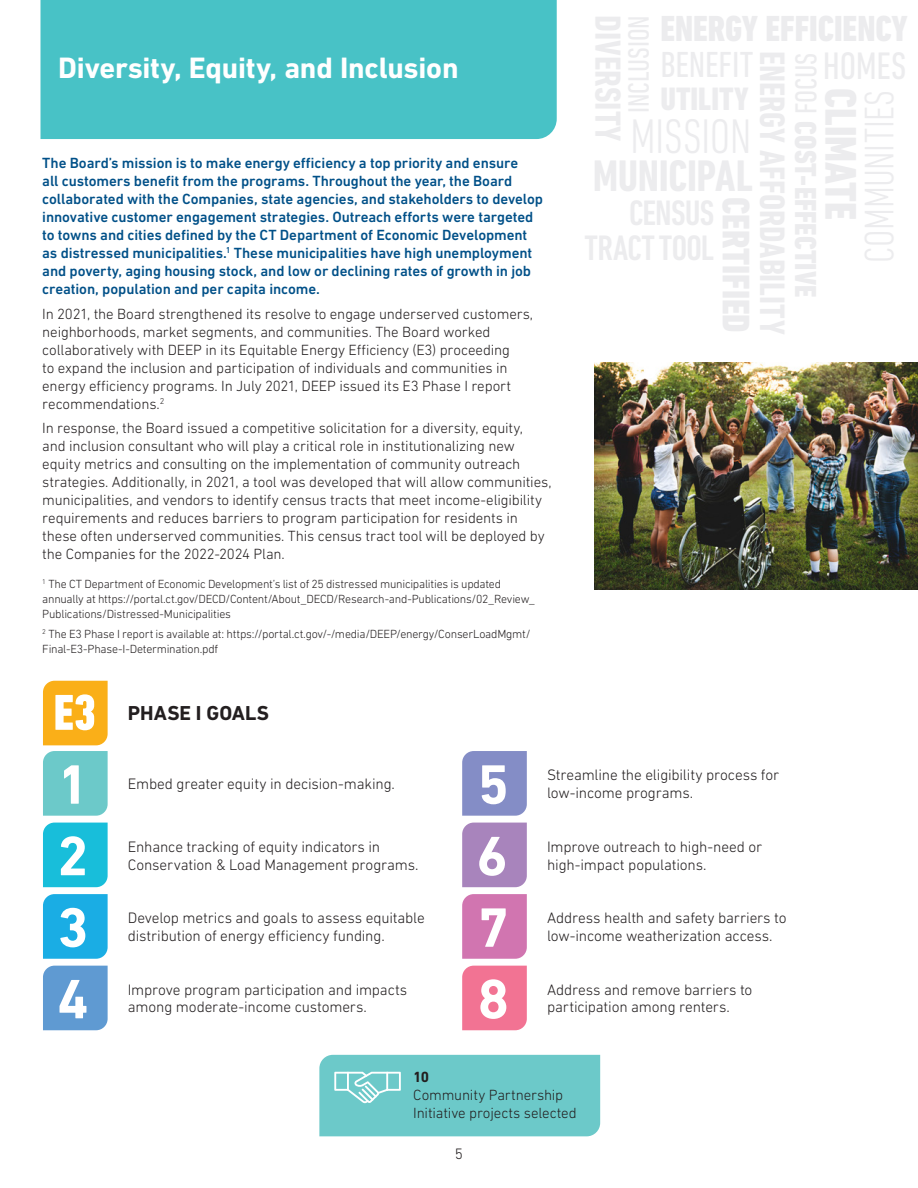
<style>
.page{position:relative;width:918px;height:1188px;background:#fff}
.page>*{position:absolute;margin:0;border:0;box-sizing:border-box;transform-origin:0 0}
.t1{font:700 56.4px "DIN Next LT Pro";color:#fff}
.t2{font:800 condensed 51.3px "DIN Next LT Pro";color:#fff}
.t3{font:700 30px "DIN Next LT Pro";letter-spacing:-.005em;color:#fff}
.t4{font:700 20.55px "DIN Next LT Pro";letter-spacing:.005em;color:#231f20}
.t5{font:300 15.45px/18px "DIN Next LT Pro";letter-spacing:-.01em;color:#231f20}
.t6{font:300 15.3px "DIN Next LT Pro";color:#231f20}
.t7{font:300 15px/18px "DIN Next LT Pro";letter-spacing:-.01em;color:#231f20}
.t8{font:500 15px/18px "DIN Next LT Pro";letter-spacing:-.005em;color:#005088}
.Footnotes{font:300 12px/15px "DIN Next LT Pro";letter-spacing:-.02em;color:#231f20}
.s1{font-weight:700}
</style>
<div class="page">
<div style="left:40px;top:0;width:517px;height:139px;background:#48c2c6"></div>
<div style="left:43px;top:751px;width:65px;height:65px;background:#6cc9c9"></div>
<div style="left:43px;top:681px;width:65px;height:64px;background:#faaf18"></div>
<div style="left:462px;top:751px;width:65px;height:65px;background:#848dc6"></div>
<div style="left:43px;top:823px;width:65px;height:64px;background:#18beda"></div>
<div style="left:462px;top:823px;width:65px;height:64px;background:#a884bc"></div>
<div style="left:43px;top:894px;width:65px;height:65px;background:#1aade4"></div>
<svg style="left:462px;top:894px;width:65px;height:65px;background:#d278b1"></svg>
<div style="left:43px;top:966px;width:65px;height:64px;background:#5f9ad2"></div>
<div style="left:462px;top:966px;width:65px;height:64px;background:#f27393"></div>
<div style="left:319px;top:1055px;width:281px;height:81px;background:#6cc9c9"></div>
<img style="left:594px;top:363px;width:324px;height:227px">
<p class="t3" style="left:58px;top:50px;width:402px">Diversity, Equity, and Inclusion</p>
<p class="t8" style="left:42px;top:154px;width:502px">The Board’s mission is to make energy efficiency a top priority and ensure<br>all customers benefit from the programs. Throughout the year, the Board collaborated with the Companies, state agencies, and stakeholders to develop innovative customer engagement strategies. Outreach efforts were targeted to towns and cities defined by the CT Department of Economic Development as distressed municipalities.<sup>1</sup> These municipalities have high unemployment and poverty, aging housing stock, and low or declining rates of growth in job creation, population and per capita income.</p>
<p class="t7" style="left:42px;top:304px;width:492px">In 2021, the Board strengthened its resolve to engage underserved customers, neighborhoods, market segments, and communities. The Board worked collaboratively with DEEP in its Equitable Energy Efficiency (E3) proceeding<br>to expand the inclusion and participation of individuals and communities in energy efficiency programs. In July 2021, DEEP issued its E3 Phase I report recommendations.<sup>2</sup></p>
<p class="t7" style="left:42px;top:419px;width:511px">In response, the Board issued a competitive solicitation for a diversity, equity,<br>and inclusion consultant who will play a critical role in institutionalizing new equity metrics and consulting on the implementation of community outreach strategies. Additionally, in 2021, a tool was developed that will allow communities, municipalities, and vendors to identify census tracts that meet income-eligibility requirements and reduces barriers to program participation for residents in these often underserved communities. This census tract tool will be deployed by the Companies for the 2022-2024 Plan.</p>
<p class="Footnotes" style="left:42px;top:576px;width:494px"><sup>1</sup> The CT Department of Economic Development’s list of 25 distressed municipalities is updated annually at https://portal.ct.gov/DECD/Content/About_DECD/Research-and-Publications/02_Review_<br>Publications/Distressed-Municipalities</p>
<p class="Footnotes" style="left:42px;top:627px;width:490px"><sup>2</sup> The E3 Phase I report is available at: https://portal.ct.gov/-/media/DEEP/energy/ConserLoadMgmt/<br>Final-E3-Phase-I-Determination.pdf</p>
<p class="t2" style="left:54px;top:683px;width:44px">E3</p>
<p class="t1" style="left:57px;top:752px;width:33px">1</p>
<p class="t4" style="left:128px;top:701px;width:143px">PHASE I GOALS</p>
<p class="t1" style="left:478px;top:752px;width:33px">5</p>
<p class="t5" style="left:128px;top:775px;width:269px">Embed greater equity in decision-making.</p>
<p class="t5" style="left:547px;top:766px;width:234px">Streamline the eligibility process for low-income programs.</p>
<p class="t1" style="left:57px;top:823px;width:33px">2</p>
<p class="t1" style="left:476px;top:823px;width:33px">6</p>
<p class="t1" style="left:57px;top:895px;width:33px">3</p>
<p class="t1" style="left:478px;top:895px;width:33px">7</p>
<p class="t1" style="left:57px;top:966px;width:33px">4</p>
<p class="t1" style="left:478px;top:966px;width:33px">8</p>
<p class="t5" style="left:128px;top:837px;width:292px">Enhance tracking of equity indicators in<br>Conservation &amp; Load Management programs.</p>
<p class="t5" style="left:547px;top:837px;width:217px">Improve outreach to high-need or high-impact populations.</p>
<p class="t5" style="left:128px;top:909px;width:299px">Develop metrics and goals to assess equitable distribution of energy efficiency funding.</p>
<p class="t5" style="left:547px;top:909px;width:241px">Address health and safety barriers to low-income weatherization access.</p>
<p class="t5" style="left:128px;top:980px;width:281px">Improve program participation and impacts among moderate-income customers.</p>
<p class="t5" style="left:547px;top:980px;width:207px">Address and remove barriers to participation among renters.</p>
<p class="t7" style="left:413px;top:1067px;width:165px"><span class="s1">10<br></span>Community Partnership<br>Initiative projects selected</p>
<p class="t6" style="left:455px;top:1145px;width:10px">5</p>
</div>
